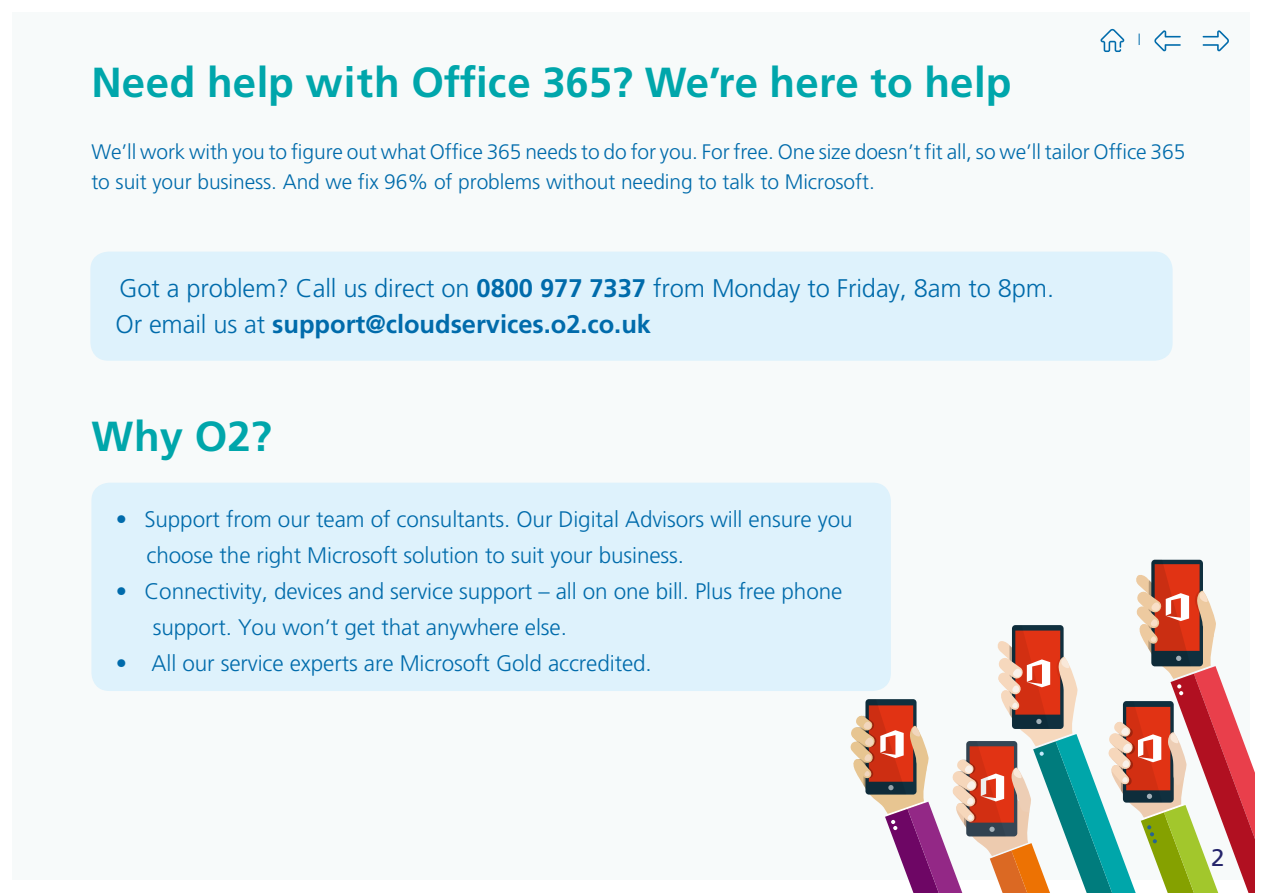
<style>
.page{position:relative;width:1263px;height:893px;background:#fff}
.page>*{position:absolute;margin:0;border:0;box-sizing:border-box;transform-origin:0 0}
.t1{font:42px "Frutiger VCCP65 Bd";letter-spacing:.005em;color:#00a6ab}
.t2{font:25.5px "Frutiger VCCP45 Lt";color:#006bab}
.t3{font:25.5px "Frutiger WRIGHTS65 Bd";color:#006bab}
.t4{font:24px "Frutiger VCCP55 Rm";color:#24246b}
.t5{font:22.5px/36px "Frutiger VCCP45 Lt";color:#006bab}
.t6{font:21px/30px "Frutiger VCCP45 Lt";color:#006bab}
.s1{font-family:"Frutiger WRIGHTS65 Bd"}
.s2{font-family:"Frutiger VCCP45 Lt"}
</style>
<div class="page">
<div style="left:13px;top:13px;width:1237px;height:867px;background:#f7fafa"></div>
<div style="left:90px;top:252px;width:1082px;height:109px;background:#def2fc;border-radius:18px"></div>
<svg style="left:1202px;top:30px;width:27px;height:21px"></svg>
<svg style="left:1154px;top:30px;width:27px;height:21px"></svg>
<svg style="left:1100px;top:29px;width:24px;height:23px"></svg>
<div style="left:91px;top:483px;width:800px;height:208px;background:#def2fc;border-radius:18px"></div>
<svg style="left:850px;top:559px;width:404px;height:334px"></svg>
<h1 class="t1" style="left:91px;top:58px;width:921px">Need help with Office 365? We’re here to help</h1>
<p class="t6" style="left:91px;top:137px;width:1095px">We’ll work with you to figure out what Office 365 needs to do for you. For free. One size doesn’t fit all, so we’ll tailor Office 365 to suit your business. And we fix 96% of problems without needing to talk to Microsoft.</p>
<p class="t2" style="left:119px;top:274px;width:936px">Got a problem? Call us direct on <span class="s1">0800 977 7337</span> from Monday to Friday, 8am to 8pm.</p>
<p class="t3" style="left:115px;top:309px;width:537px"><span class="s2">Or email us at</span> support@cloudservices.o2.co.uk</p>
<h1 class="t1" style="left:91px;top:411px;width:182px">Why O2?</h1>
<p class="t5" style="left:147px;top:501px;width:707px;text-indent:-31px">• Support from our team of consultants. Our Digital Advisors will ensure you choose the right Microsoft solution to suit your business.</p>
<p class="t5" style="left:153px;top:573px;width:691px;text-indent:-37px">• Connectivity, devices and service support – all on one bill. Plus free phone support. You won’t get that anywhere else.</p>
<p class="t5" style="left:116px;top:645px;width:537px">• All our service experts are Microsoft Gold accredited.</p>
<p class="t4" style="left:1211px;top:843px;width:15px">2</p>
</div>
